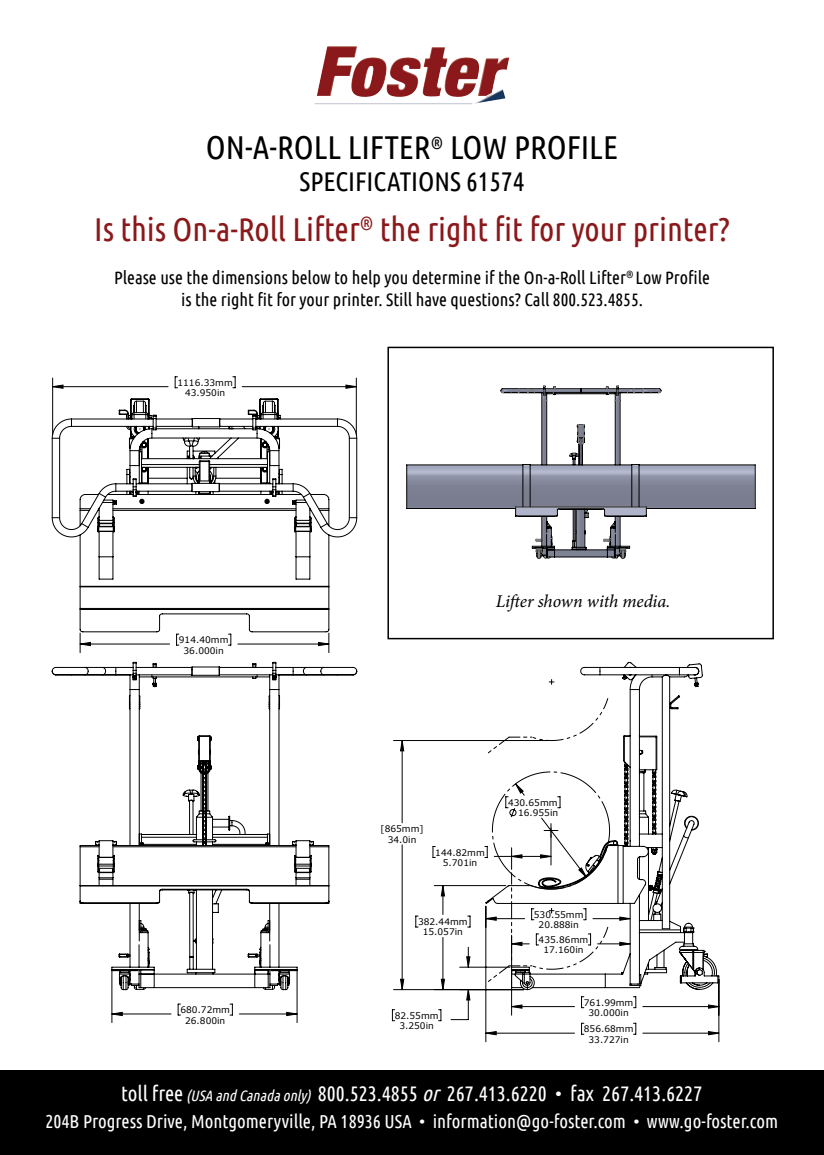
<style>
.page{position:relative;width:824px;height:1155px;background:#fff}
.page>*{position:absolute;margin:0;border:0;box-sizing:border-box;transform-origin:0 0}
.t1{font:33px "Ubuntu Condensed";color:#8b181b}
.t2{font:33px "Ubuntu Condensed";color:#000}
.t3{font:27px "Ubuntu Condensed";color:#000}
.t4{font:21px "Ubuntu Condensed";color:#fff}
.t5{font:18.75px "Ubuntu Condensed";color:#fff}
.t6{font:18px/21.6px "Ubuntu Condensed";color:#000;text-align:center}
.t7{font:italic 18px "Minion Pro";letter-spacing:-.01em;color:#000}
.t8{font:9px/10.4px "Verdana";color:#000;text-align:center}
.s1{font-style:italic;font-size:15px}
.s2{font-style:italic}
</style>
<div class="page">
<div style="left:387px;top:346px;width:386px;height:293px;border:2px solid #000"></div>
<div style="left:0;top:1070px;width:824px;height:84px;background:#000"></div>
<img style="left:317px;top:46px;width:147px;height:50px">
<hr style="left:38px;top:369px;width:1px;height:685px;background:#000">
<hr style="left:38px;top:369px;width:732px;height:1px;background:#000">
<hr style="left:823px;top:369px;width:1px;height:685px;background:#000">
<svg style="left:233px;top:376px;width:3px;height:9px"></svg>
<hr style="left:52px;top:378px;width:1px;height:57px;background:#000">
<hr style="left:356px;top:378px;width:1px;height:57px;background:#000">
<hr style="left:485px;top:906px;width:1px;height:135px;background:#000">
<hr style="left:718px;top:979px;width:1px;height:62px;background:#000">
<svg style="left:53px;top:385px;width:665px;height:649px"></svg>
<svg style="left:51px;top:661px;width:306px;height:329px"></svg>
<svg style="left:52px;top:398px;width:305px;height:234px"></svg>
<svg style="left:485px;top:661px;width:234px;height:329px"></svg>
<img style="left:400px;top:385px;width:356px;height:181px">
<hr style="left:388px;top:617px;width:385px;height:1px;background:#000">
<hr style="left:388px;top:379px;width:1px;height:203px;background:#000">
<hr style="left:388px;top:379px;width:385px;height:1px;background:#000">
<svg style="left:406px;top:386px;width:349px;height:172px"></svg>
<svg style="left:500px;top:386px;width:161px;height:172px"></svg>
<h1 class="t2" style="left:206px;top:127px;width:413px">ON-A-ROLL LIFTER<sup>®</sup> LOW PROFILE</h1>
<h2 class="t3" style="left:299px;top:165px;width:226px">SPECIFICATIONS 61574</h2>
<h1 class="t1" style="left:94px;top:209px;width:637px">Is this On-a-Roll Lifter<sup>®</sup> the right fit for your printer?</h1>
<h3 class="t6" style="left:114px;top:266px;width:597px">Please use the dimensions below to help you determine if the On-a-Roll Lifter<sup>®</sup> Low Profile is the right fit for your printer. Still have questions? Call 800.523.4855.</h3>
<p class="t8" style="left:177px;top:377px;width:57px">1116.33mm<br>43.950in</p>
<p class="t8" style="left:179px;top:634px;width:51px">914.40mm<br>36.000in</p>
<p class="t8" style="left:180px;top:1004px;width:51px">680.72mm<br>26.800in</p>
<h3 class="t7" style="left:496px;top:589px;width:176px">Lifter shown with media.</h3>
<p class="t8" style="left:380px;top:823px;width:45px;line-height:10.9px">[865mm]<br>34.0in</p>
<p class="t8" style="left:435px;top:846px;width:51px">144.82mm<br>5.701in</p>
<p class="t8" style="left:508px;top:797px;width:52px;text-align:right">430.65mm<br>16.955in</p>
<p class="t8" style="left:418px;top:916px;width:51px">382.44mm<br>15.057in</p>
<p class="t8" style="left:534px;top:909px;width:51px">530.55mm<br>20.888in</p>
<p class="t8" style="left:538px;top:934px;width:51px">435.86mm<br>17.160in</p>
<p class="t8" style="left:394px;top:1010px;width:45px">82.55mm<br>3.250in</p>
<p class="t8" style="left:583px;top:997px;width:51px">761.99mm<br>30.000in</p>
<p class="t8" style="left:583px;top:1023px;width:51px">856.68mm<br>33.727in</p>
<h3 class="t4" style="left:121px;top:1080px;width:582px">toll free <span class="s1">(USA and Canadaonly)</span> 800.523.4855 <span class="s2">or</span> 267.413.6220 • fax 267.413.6227</h3>
<h3 class="t5" style="left:45px;top:1109px;width:734px">204B Progress Drive, Montgomeryville, PA 18936 USA • information@go-foster.com • www.go-foster.com</h3>
</div>
